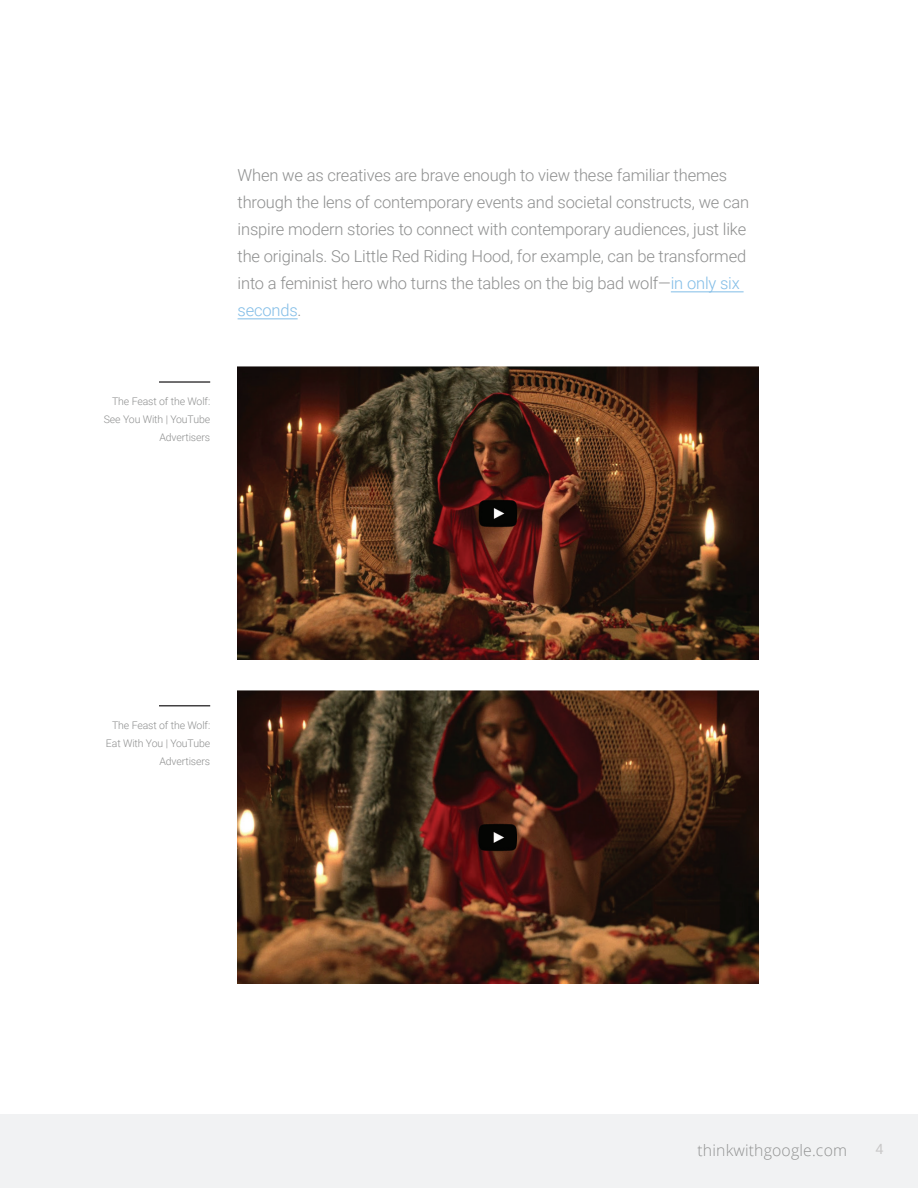
<style>
.page{position:relative;width:918px;height:1188px;background:#fff}
.page>*{position:absolute;margin:0;border:0;box-sizing:border-box;transform-origin:0 0}
.t1{font:300 16.5px/27px "Roboto";letter-spacing:-.01em;color:#8e8f8f}
.t2{font:300 15.75px "Open Sans";letter-spacing:.01em;color:#666766}
.t3{font:14.25px "Roboto";color:#c9c8c8}
.t4{font:300 10.5px/18px "Roboto";letter-spacing:-.01em;color:#8e8f8f;text-align:right}
.s1{color:#82bde7}
</style>
<div class="page">
<div style="left:0;top:1114px;width:918px;height:74px;background:#f1f2f3"></div>
<hr style="left:671px;top:291px;width:73px;height:1px;background:#82bde7">
<hr style="left:238px;top:318px;width:60px;height:1px;background:#82bde7">
<img style="left:238px;top:366px;width:521px;height:294px">
<img style="left:238px;top:690px;width:521px;height:294px">
<hr style="left:159px;top:381px;width:51px;height:2px;background:#424142">
<hr style="left:159px;top:705px;width:51px;height:1px;background:#424142">
<p class="t1" style="left:238px;top:161px;width:513px">When we as creatives are brave enough to view these familiar themes through the lens of contemporary events and societal constructs, we can inspire modern stories to connect with contemporary audiences, just like the originals. So Little Red Riding Hood, for example, can be transformed into a feminist hero who turns the tables on the big bad wolf—<span class="s1">in only six seconds</span>.</p>
<p class="t4" style="left:104px;top:392px;width:108px">The Feast of the Wolf:<br>See You With | YouTube<br>Advertisers</p>
<p class="t4" style="left:106px;top:716px;width:106px">The Feast of the Wolf:<br>Eat With You | YouTube<br>Advertisers</p>
<p class="t2" style="left:698px;top:1140px;width:151px">thinkwithgoogle.com</p>
<p class="t3" style="left:876px;top:1139px;width:10px">4</p>
</div>
